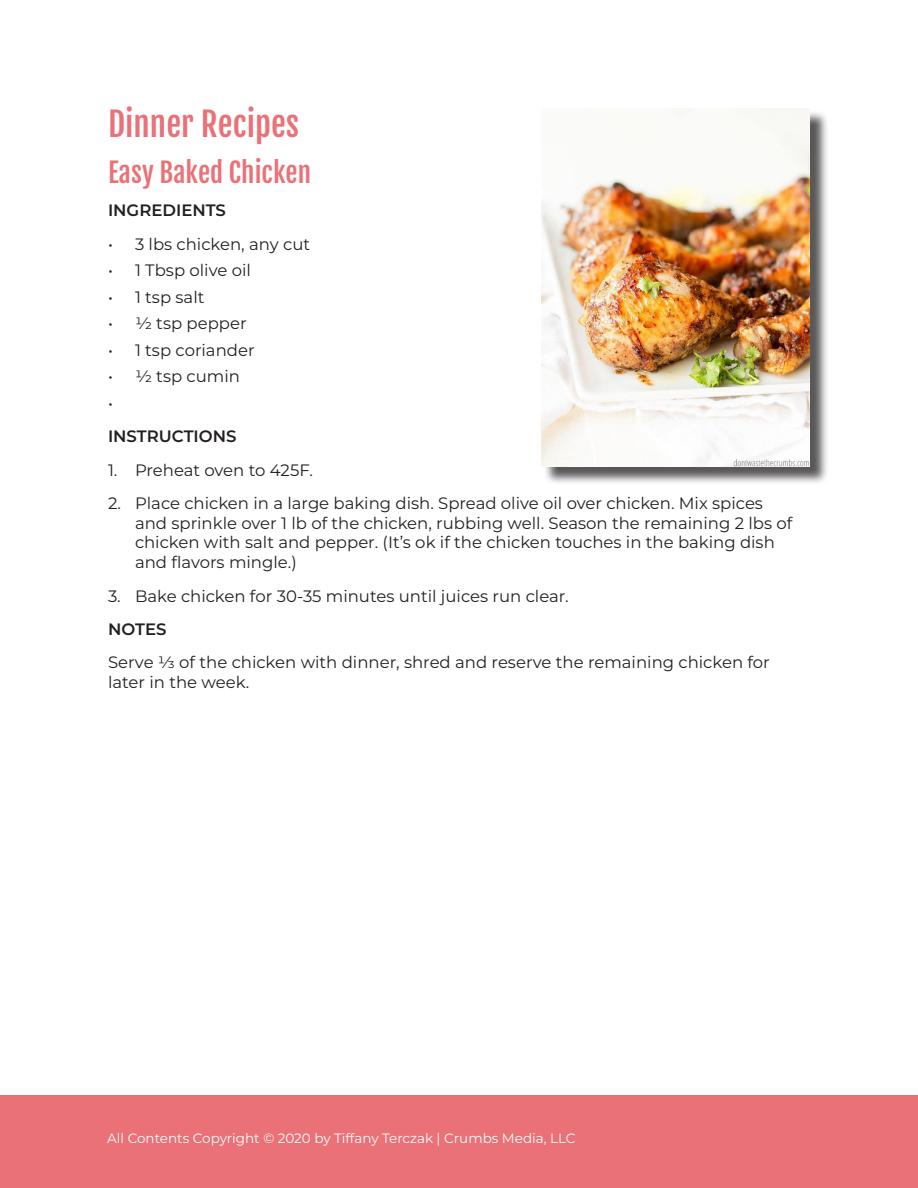
<style>
.page{position:relative;width:918px;height:1188px;background:#fff}
.page>*{position:absolute;margin:0;border:0;box-sizing:border-box;transform-origin:0 0}
.CEC_Heading_2{font:33px "Fjalla One";color:#ea7177}
.Crumbs_Subheading_1{font:27px "Fjalla One";color:#ea7177}
.Crumbs_Body_Copy{font:16.5px/19.8px "Montserrat";color:#231f20}
.Crumbs_Body_Copy-2{font:600 16.5px "Montserrat";color:#231f20}
.t1{font:13.5px "Montserrat";color:#fff}
</style>
<div class="page">
<div style="left:0;top:1095px;width:918px;height:93px;background:#ea7177"></div>
<div style="left:543px;top:110px;width:285px;height:375px;background:#231f20;opacity:.75"></div>
<img style="left:541px;top:108px;width:269px;height:359px">
<p class="CEC_Heading_2" style="left:108px;top:104px;width:193px">Dinner Recipes</p>
<p class="Crumbs_Subheading_1" style="left:108px;top:156px;width:205px">Easy Baked Chicken</p>
<p class="Crumbs_Body_Copy-2" style="left:108px;top:199px;width:119px">INGREDIENTS</p>
<p class="Crumbs_Body_Copy" style="left:108px;top:233px;width:204px">• 3 lbs chicken, any cut</p>
<p class="Crumbs_Body_Copy" style="left:108px;top:260px;width:144px">• 1 Tbsp olive oil</p>
<p class="Crumbs_Body_Copy" style="left:108px;top:286px;width:98px">• 1 tsp salt</p>
<p class="Crumbs_Body_Copy" style="left:108px;top:313px;width:140px">• ½ tsp pepper</p>
<p class="Crumbs_Body_Copy" style="left:108px;top:340px;width:148px">• 1 tsp coriander</p>
<p class="Crumbs_Body_Copy" style="left:108px;top:366px;width:134px">• ½ tsp cumin</p>
<p class="Crumbs_Body_Copy" style="left:108px;top:393px;width:6px">•</p>
<p class="Crumbs_Body_Copy-2" style="left:108px;top:425px;width:130px">INSTRUCTIONS</p>
<p class="Crumbs_Body_Copy" style="left:108px;top:459px;width:207px">1. Preheat oven to 425F.</p>
<p class="Crumbs_Body_Copy" style="left:135px;top:493px;width:659px;text-indent:-27px">2. Place chicken in a large baking dish. Spread olive oil over chicken. Mix spices and sprinkle over 1 lb of the chicken, rubbing well. Season the remaining 2 lbs of chicken with salt and pepper. (It’s ok if the chicken touches in the baking dish and flavors mingle.)</p>
<p class="Crumbs_Body_Copy" style="left:108px;top:585px;width:462px">3. Bake chicken for 30-35 minutes until juices run clear.</p>
<p class="Crumbs_Body_Copy-2" style="left:108px;top:617px;width:60px">NOTES</p>
<p class="Crumbs_Body_Copy" style="left:108px;top:652px;width:663px">Serve 1/3 of the chicken with dinner, shred and reserve the remaining chicken for later in the week.</p>
<p class="t1" style="left:107px;top:1129px;width:470px">All Contents Copyright © 2020 by Tiffany Terczak | Crumbs Media, LLC</p>
</div>
